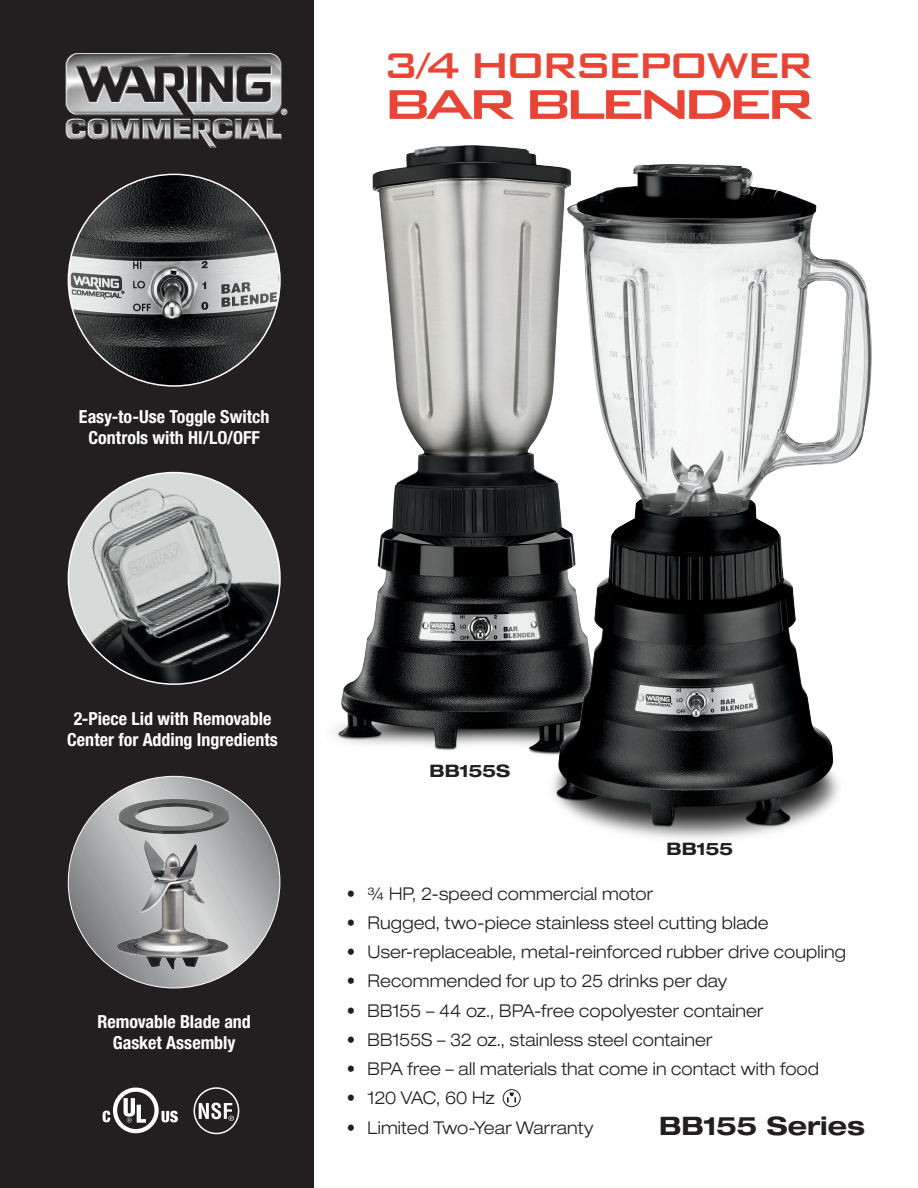
<style>
.page{position:relative;width:918px;height:1188px;background:#fff}
.page>*{position:absolute;margin:0;border:0;box-sizing:border-box;transform-origin:0 0}
.t1{font:500 55.5px "Bank Gothic BT";letter-spacing:-.17em;color:#e84537;scale:1.19 1}
.t2{font:500 47.7px "Bank Gothic BT";letter-spacing:-.12em;color:#e84537}
.model_number{font:700 expanded 25.5px "Helvetica Neue LT Std";color:#231f20}
.new_callouts{font:700 condensed 18px/21px "Helvetica Neue LT Std";color:#fff;text-align:center}
.New_FRONT_bullets{font:300 expanded 17.7px "Helvetica Neue LT Std";letter-spacing:.005em;color:#231f20;scale:.95 1}
.New_FRONT_bullets-2{font:300 expanded 17.7px "Helvetica Neue LT Std";letter-spacing:-.03em;color:#231f20;scale:.95 1}
.model_number-2{font:700 expanded 17.25px "Helvetica Neue LT Std";letter-spacing:-.02em;color:#231f20}
</style>
<div class="page">
<div style="left:0;top:0;width:313px;height:1188px;background:#231f20"></div>
<img style="left:193px;top:1087px;width:47px;height:48px">
<svg style="left:103px;top:1088px;width:75px;height:45px"></svg>
<img style="left:68px;top:174px;width:212px;height:212px;border-radius:106px">
<img style="left:68px;top:473px;width:212px;height:211px;border-radius:106px">
<img style="left:334px;top:145px;width:177px;height:606px">
<img style="left:511px;top:147px;width:361px;height:692px">
<svg style="left:68px;top:776px;width:212px;height:212px;background:#a1a3a5"></svg>
<img style="left:103px;top:794px;width:141px;height:46px">
<img style="left:108px;top:828px;width:131px;height:149px">
<div style="left:503px;top:1089px;width:17px;height:18px;border:1px solid #231f20;border-radius:50%"></div>
<svg style="left:507px;top:1093px;width:9px;height:10px"></svg>
<img style="left:65px;top:53px;width:223px;height:95px">
<p class="t2" style="left:383px;top:40px;width:433px">3/4 HORSEPOWER</p>
<p class="t1" style="left:381px;top:74px;width:368px">BAR BLENDER</p>
<p class="new_callouts" style="left:79px;top:406px;width:192px">Easy-to-Use Toggle Switch<br>Controls with HI/LO/OFF</p>
<p class="new_callouts" style="left:67px;top:708px;width:212px">2-Piece Lid with Removable<br>Center for Adding Ingredients</p>
<p class="new_callouts" style="left:97px;top:1010px;width:155px">Removable Blade and<br>Gasket Assembly</p>
<p class="model_number-2" style="left:430px;top:760px;width:82px">BB155S</p>
<p class="model_number-2" style="left:667px;top:838px;width:68px">BB155</p>
<p class="New_FRONT_bullets" style="left:347px;top:883px;width:324px">• ¾ HP, 2-speed commercial motor</p>
<p class="New_FRONT_bullets" style="left:347px;top:912px;width:445px">• Rugged, two-piece stainless steel cutting blade</p>
<p class="New_FRONT_bullets" style="left:347px;top:941px;width:527px">• User-replaceable, metal-reinforced rubber drive coupling</p>
<p class="New_FRONT_bullets" style="left:347px;top:971px;width:402px">• Recommended for up to 25 drinks per day</p>
<p class="New_FRONT_bullets" style="left:347px;top:1000px;width:440px">• BB155 – 44 oz., BPA-free copolyester container</p>
<p class="New_FRONT_bullets" style="left:347px;top:1029px;width:386px">• BB155S – 32 oz., stainless steel container</p>
<p class="New_FRONT_bullets" style="left:347px;top:1058px;width:498px">• BPA free – all materials that come in contact with food</p>
<p class="New_FRONT_bullets-2" style="left:347px;top:1088px;width:157px">• 120 VAC, 60 Hz</p>
<p class="New_FRONT_bullets" style="left:347px;top:1117px;width:261px">• Limited Two-Year Warranty</p>
<p class="model_number" style="left:659px;top:1110px;width:207px">BB155 Series</p>
</div>
